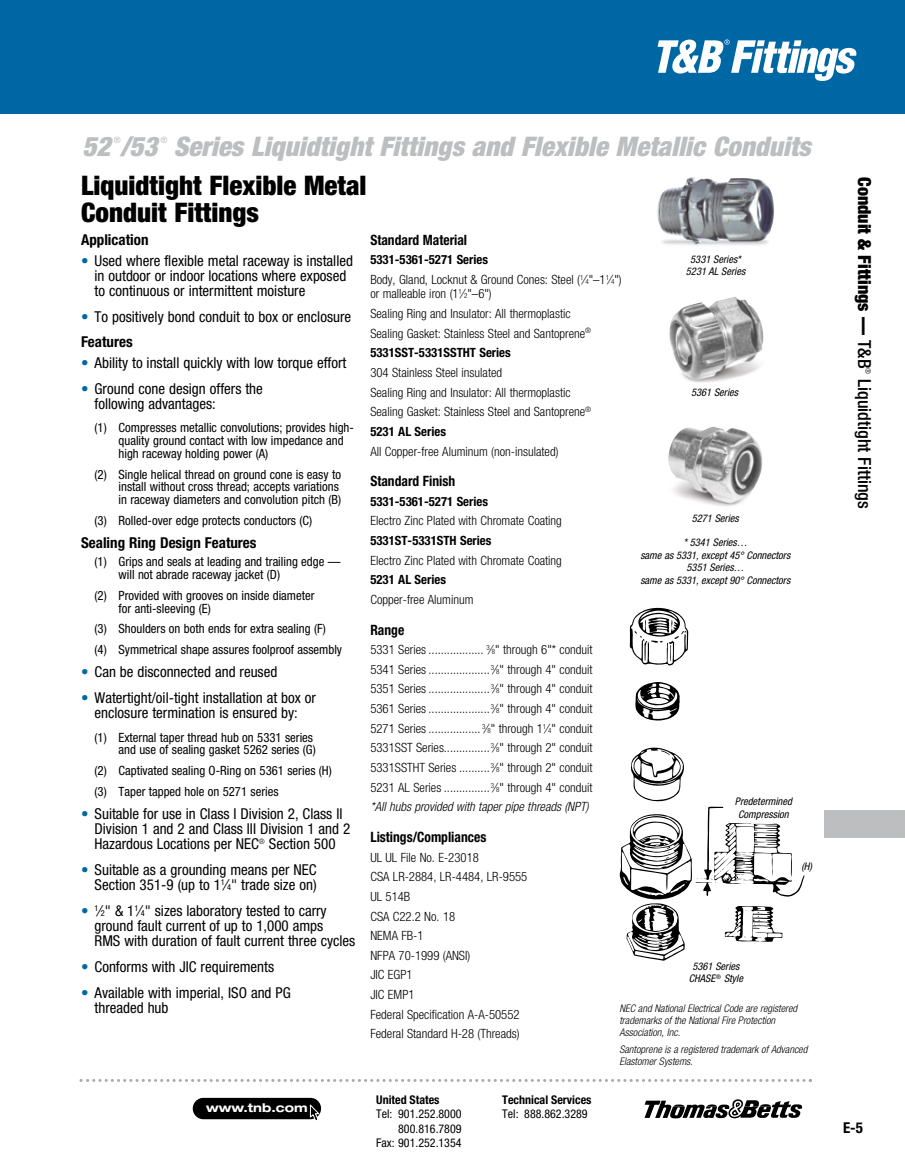
<style>
.page{position:relative;width:905px;height:1175px;background:#fff}
.page>*{position:absolute;margin:0;border:0;box-sizing:border-box;transform-origin:0 0}
.t1{font:italic 900 condensed 27px "Helvetica Neue LT Std";color:#bcbec0}
.t2{font:900 condensed 27px/27px "Helvetica Neue LT Std";color:#000}
.t3{font:900 condensed 18px "Helvetica Neue LT Std";color:#000}
.t4{font:500 condensed 18px "Helvetica Neue LT Std";color:#000}
.t5{font:condensed 15px/15px "Helvetica Neue LT Std";color:#000}
.t6{font:700 condensed 15px "Helvetica Neue LT Std";color:#000}
.t7{font:700 condensed 14.25px "Helvetica Neue LT Std";color:#000;scale:.95 1}
.t8{font:300 condensed 12.75px/19.6px "Helvetica Neue LT Std";color:#000}
.t9{font:condensed 12.75px/12.8px "Helvetica Neue LT Std";color:#000}
.t10{font:700 condensed 12.75px "Helvetica Neue LT Std";color:#000}
.t11{font:condensed 12px/14.4px "Helvetica Neue LT Std";color:#000;text-align:right}
.t12{font:700 condensed 12px "Helvetica Neue LT Std";color:#000}
.t13{font:700 expanded 12px "Helvetica Neue";color:#fff}
.t14{font:italic condensed 10.5px/12.6px "Helvetica Neue LT Std";color:#000;text-align:center}
.t15{font:italic 300 condensed 10.5px/12px "Helvetica Neue LT Std";color:#000}
.t16{font:condensed 8.7px "Helvetica Neue LT Std";color:#bcbec0}
.t17{font:300 condensed 7.5px "Helvetica Neue LT Std";color:#000}
.s1{color:#0067a5}
.s2{font-weight:700}
.s3{font-size:8.25px}
.s4{font-size:7.05px}
.s5{font-style:italic}
.s6{font-weight:500}
</style>
<div class="page">
<div style="left:0;top:0;width:904px;height:114px;background:#0067a5"></div>
<svg style="left:80px;top:1079px;width:732px;height:3px"></svg>
<svg style="left:644px;top:1099px;width:158px;height:19px"></svg>
<div style="left:193px;top:1097px;width:128px;height:22px;background:#000;border-radius:11px"></div>
<svg style="left:309px;top:1103px;width:11px;height:17px"></svg>
<div style="left:824px;top:810px;width:80px;height:27px;background:#bcbec0"></div>
<svg style="left:657px;top:39px;width:199px;height:42px"></svg>
<img style="left:657px;top:177px;width:117px;height:69px">
<img style="left:669px;top:296px;width:95px;height:87px">
<svg style="left:629px;top:607px;width:59px;height:58px"></svg>
<svg style="left:635px;top:682px;width:45px;height:38px"></svg>
<svg style="left:619px;top:747px;width:186px;height:213px"></svg>
<div style="left:725px;top:796px;width:76px;height:23px;background:#fff"></div>
<div style="left:795px;top:857px;width:23px;height:18px;background:#fff"></div>
<img style="left:668px;top:426px;width:95px;height:80px">
<h1 class="t1" style="left:83px;top:130px;width:76px">52 /53</h1>
<p class="t16" style="left:114px;top:134px;width:8px">®</p>
<p class="t16" style="left:161px;top:134px;width:8px">®</p>
<h1 class="t1" style="left:174px;top:130px;width:638px">Series Liquidtight Fittings and Flexible Metallic Conduits</h1>
<h1 class="t2" style="left:81px;top:171px;width:287px">Liquidtight Flexible Metal<br>Conduit Fittings</h1>
<p class="t6" style="left:81px;top:231px;width:69px">Application</p>
<p class="t5" style="left:94px;top:253px;width:260px;text-indent:-14px"><span class="s1">•</span> Used where flexible metal raceway is installed in outdoor or indoor locations where exposed to continuous or intermittent moisture</p>
<p class="t5" style="left:81px;top:303px;width:271px;line-height:25.8px"><span class="s1">•</span> To positively bond conduit to box or enclosure<br><span class="s2">Features</span></p>
<p class="t5" style="left:81px;top:355px;width:267px"><span class="s1">•</span> Ability to install quickly with low torque effort</p>
<p class="t5" style="left:94px;top:381px;width:170px;text-indent:-14px"><span class="s1">•</span> Ground cone design offers the following advantages:</p>
<p class="t9" style="left:118px;top:421px;width:237px;text-indent:-24px">(1) Compresses metallic convolutions; provides high&shy;quality ground contact with low impedance and high raceway holding power (A)</p>
<p class="t9" style="left:118px;top:467px;width:224px;text-indent:-24px">(2) Single helical thread on ground cone is easy to install without cross thread; accepts variations in raceway diameters and convolution pitch (B)</p>
<p class="t9" style="left:95px;top:514px;width:219px">(3) Rolled-over edge protects conductors (C)</p>
<p class="t6" style="left:81px;top:533px;width:177px">Sealing Ring Design Features</p>
<p class="t9" style="left:118px;top:555px;width:223px;text-indent:-24px">(1) Grips and seals at leading and trailing edge — will not abrade raceway jacket (D)</p>
<p class="t9" style="left:118px;top:589px;width:197px;text-indent:-24px">(2) Provided with grooves on inside diameter for anti-sleeving (E)</p>
<p class="t9" style="left:95px;top:618px;width:249px;line-height:20.9px">(3) Shoulders on both ends for extra sealing (F)<br>(4) Symmetrical shape assures foolproof assembly</p>
<p class="t5" style="left:81px;top:664px;width:198px"><span class="s1">•</span> Can be disconnected and reused</p>
<p class="t5" style="left:81px;top:690px;width:236px;text-align:center"><span class="s1">•</span> Watertight/oil-tight installation at box or enclosure termination is ensured by:</p>
<p class="t9" style="left:95px;top:730px;width:223px;text-align:right">(1) External taper thread hub on 5331 series and use of sealing gasket 5262 series (G)</p>
<p class="t9" style="left:95px;top:760px;width:239px;line-height:20.9px">(2) Captivated sealing O-Ring on 5361 series (H) (3) Taper tapped hole on 5271 series</p>
<p class="t5" style="left:94px;top:806px;width:257px;text-indent:-14px"><span class="s1">•</span> Suitable for use in Class I Division 2, Class II<br>Division 1 and 2 and Class III Division 1 and 2<br>Hazardous Locations per NEC<sup>®</sup> Section 500</p>
<p class="t5" style="left:81px;top:862px;width:237px;text-align:right"><span class="s1">•</span> Suitable as a grounding means per NEC<br>Section 351-9 (up to 1<sup>1</sup>⁄<span class="s3">4</span>" trade size on)</p>
<p class="t5" style="left:95px;top:903px;width:262px;text-indent:-14px"><span class="s1">•</span> <sup>1</sup>⁄<span class="s3">2</span>" &amp; 1<sup>1</sup>⁄<span class="s3">4</span>" sizes laboratory tested to carry ground fault current of up to 1,000 amps<br>RMS with duration of fault current three cycles</p>
<p class="t5" style="left:81px;top:958px;width:195px"><span class="s1">•</span> Conforms with JIC requirements</p>
<p class="t5" style="left:95px;top:984px;width:198px;text-indent:-14px"><span class="s1">•</span> Available with imperial, ISO and PG threaded hub</p>
<p class="t13" style="left:206px;top:1100px;width:103px">www.tnb.com</p>
<p class="t7" style="left:370px;top:231px;width:103px">Standard Material</p>
<p class="t8" style="left:370px;top:250px;width:253px"><span class="s2">5331-5361-5271 Series<br></span>Body, Gland, Locknut &amp; Ground Cones: Steel (<sup>1</sup>⁄<span class="s4">4</span>"–1<sup>1</sup>⁄<span class="s4">4</span>")</p>
<p class="t8" style="left:370px;top:284px;width:222px">or malleable iron (1<sup>1</sup>⁄<span class="s4">2</span>"–6")<br>Sealing Ring and Insulator: All thermoplastic Sealing Gasket: Stainless Steel and Santoprene<sup>® </sup><span class="s2">5331SST-5331SSTHT Series</span></p>
<p class="t8" style="left:370px;top:362px;width:222px">304 Stainless Steel insulated<br>Sealing Ring and Insulator: All thermoplastic Sealing Gasket: Stainless Steel and Santoprene<sup>® </sup><span class="s2">5231 AL Series</span></p>
<p class="t8" style="left:370px;top:441px;width:190px">All Copper-free Aluminum (non-insulated)</p>
<p class="t7" style="left:370px;top:472px;width:91px">Standard Finish</p>
<p class="t10" style="left:370px;top:493px;width:119px">5331-5361-5271 Series</p>
<p class="t8" style="left:370px;top:511px;width:193px">Electro Zinc Plated with Chromate Coating</p>
<p class="t10" style="left:370px;top:533px;width:122px">5331ST-5331STH Series</p>
<p class="t8" style="left:370px;top:550px;width:193px">Electro Zinc Plated with Chromate Coating</p>
<p class="t10" style="left:370px;top:572px;width:77px">5231 AL Series</p>
<p class="t8" style="left:370px;top:589px;width:104px">Copper-free Aluminum</p>
<p class="t7" style="left:370px;top:621px;width:37px">Range</p>
<p class="t8" style="left:370px;top:639px;width:224px;text-align:justify">5331 Series .................. <sup>3</sup>⁄<span class="s4">8</span>" through 6"* conduit 5341 Series .................... <sup>3</sup>⁄<span class="s4">8</span>" through 4" conduit 5351 Series .................... <sup>3</sup>⁄<span class="s4">8</span>" through 4" conduit 5361 Series .................... <sup>3</sup>⁄<span class="s4">8</span>" through 4" conduit 5271 Series ................. <sup>3</sup>⁄<span class="s4">8</span>" through 1<sup>1</sup>⁄<span class="s4">4</span>" conduit 5331SST Series............... <sup>3</sup>⁄<span class="s4">8</span>" through 2" conduit 5331SSTHT Series .......... <sup>3</sup>⁄<span class="s4">8</span>" through 2" conduit 5231 AL Series ............... <sup>3</sup>⁄<span class="s4">8</span>" through 4" conduit <span class="s5">*All hubs provided with taper pipe threads (NPT)</span></p>
<p class="t7" style="left:370px;top:828px;width:124px">Listings/Compliances</p>
<p class="t8" style="left:370px;top:847px;width:158px">UL UL File No. E-23018<br>CSA LR-2884, LR-4484, LR-9555<br>UL 514B<br>CSA C22.2 No. 18<br>NEMA FB-1<br>NFPA 70-1999 (ANSI)<br>JIC EGP1<br>JIC EMP1<br>Federal Specification A-A-50552<br>Federal Standard H-28 (Threads)</p>
<p class="t14" style="left:686px;top:253px;width:61px">5331 Series*<br>5231 AL Series</p>
<p class="t14" style="left:691px;top:386px;width:49px">5361 Series</p>
<p class="t14" style="left:691px;top:512px;width:49px">5271 Series</p>
<p class="t14" style="left:640px;top:536px;width:151px">* 5341 Series…<br>same as 5331, except 45° Connectors<br>5351 Series…<br>same as 5331, except 90° Connectors</p>
<p class="t14" style="left:735px;top:795px;width:58px">Predetermined<br>Compression</p>
<p class="t14" style="left:801px;top:860px;width:12px">(H)</p>
<p class="t14" style="left:688px;top:960px;width:56px">5361 Series<br>CHASE <sup>®</sup> Style</p>
<p class="t15" style="left:619px;top:1002px;width:179px">NEC and National Electrical Code are registered trademarks of the National Fire Protection<br>Association, Inc.</p>
<p class="t15" style="left:619px;top:1043px;width:189px">Santoprene is a registered trademark of Advanced<br>Elastomer Systems.</p>
<p class="t12" style="left:376px;top:1092px;width:65px">United States</p>
<p class="t11" style="left:376px;top:1106px;width:87px">Tel: 901.252.8000<br>800.816.7809<br>Fax: 901.252.1354</p>
<p class="t12" style="left:502px;top:1092px;width:91px">Technical Services</p>
<p class="t11" style="left:502px;top:1106px;width:87px">Tel: 888.862.3289</p>
<h2 class="t3" style="left:875px;top:177px;width:193px;rotate:90deg">Conduit &amp; Fittings — <span class="s6">T&amp;B</span></h2>
<p class="t17" style="left:872px;top:368px;width:7px;rotate:90deg">®</p>
<h2 class="t4" style="left:875px;top:379px;width:131px;rotate:90deg">Liquidtight Fittings</h2>
<p class="t6" style="left:843px;top:1118px;width:21px">E-5</p>
</div>
